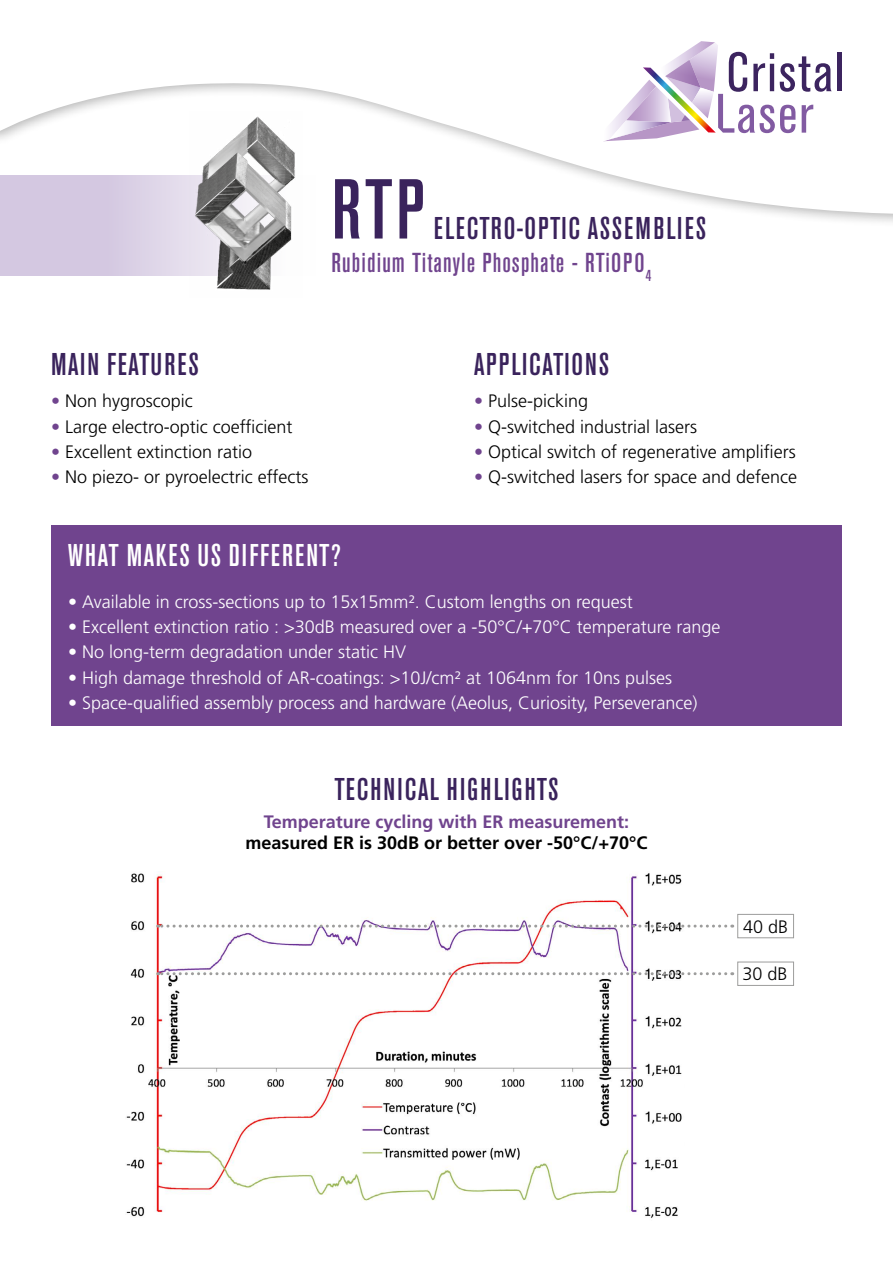
<style>
.page{position:relative;width:893px;height:1263px;background:#fff}
.page>*{position:absolute;margin:0;border:0;box-sizing:border-box;transform-origin:0 0}
.t1{font:500 condensed 84px "Akzidenz Grotesk BQ";color:#3a235c}
.t2{font:500 condensed 31.2px "Akzidenz Grotesk BQ";letter-spacing:.06em;color:#3a235c}
.t3{font:500 condensed 31.2px "Akzidenz Grotesk BQ";letter-spacing:.05em;color:#fff}
.t4{font:500 condensed 27.15px "Akzidenz Grotesk BQ";letter-spacing:.04em;color:#70448e}
.t5{font:300 18px "Frutiger LT Std";color:#fff}
.t6{font:300 18px "Frutiger LT Std";color:#000}
.t7{font:700 18px "Frutiger LT Std";color:#000}
.t8{font:700 18px "Frutiger LT Std";color:#70448e}
.s1{color:#70448e}
</style>
<div class="page">
<svg style="left:0;top:83px;width:893px;height:136px"></svg>
<img style="left:126px;top:873px;width:558px;height:345px">
<svg style="left:0;top:175px;width:315px;height:101px;background:#dad0e5"></svg>
<div style="left:837px;top:52px;width:5px;height:39px;background:#3c245f"></div>
<svg style="left:603px;top:41px;width:229px;height:100px"></svg>
<img style="left:189px;top:112px;width:113px;height:178px">
<div style="left:51px;top:525px;width:791px;height:201px;background:#70448e"></div>
<svg style="left:158px;top:924px;width:568px;height:3px"></svg>
<svg style="left:158px;top:972px;width:568px;height:3px"></svg>
<div style="left:737px;top:914px;width:57px;height:24px;border:1px solid #9d9d9c"></div>
<div style="left:737px;top:962px;width:57px;height:23px;border:1px solid #9d9d9c"></div>
<h1 class="t1" style="left:332px;top:162px;width:94px">RTP</h1>
<h3 class="t4" style="left:332px;top:247px;width:321px">Rubidium Titanyle Phosphate - RTiOPO<sub>4</sub></h3>
<h2 class="t2" style="left:434px;top:210px;width:274px">ELECTRO-OPTIC ASSEMBLIES</h2>
<h2 class="t2" style="left:51px;top:346px;width:149px">MAIN FEATURES</h2>
<p class="t6" style="left:51px;top:391px;width:143px"><span class="s1">•</span> Non hygroscopic</p>
<p class="t6" style="left:51px;top:416px;width:243px"><span class="s1">•</span> Large electro-optic coefficient</p>
<p class="t6" style="left:51px;top:442px;width:202px"><span class="s1">•</span> Excellent extinction ratio</p>
<p class="t6" style="left:51px;top:467px;width:259px"><span class="s1">•</span> No piezo- or pyroelectric effects</p>
<h2 class="t2" style="left:474px;top:346px;width:137px">APPLICATIONS</h2>
<p class="t6" style="left:474px;top:391px;width:116px"><span class="s1">•</span> Pulse-picking</p>
<p class="t6" style="left:474px;top:416px;width:225px"><span class="s1">•</span> Q-switched industrial lasers</p>
<p class="t6" style="left:474px;top:442px;width:323px"><span class="s1">•</span> Optical switch of regenerative amplifiers</p>
<p class="t6" style="left:474px;top:467px;width:325px"><span class="s1">•</span> Q-switched lasers for space and defence</p>
<h2 class="t3" style="left:68px;top:537px;width:274px">WHAT MAKES US DIFFERENT?</h2>
<p class="t5" style="left:68px;top:591px;width:566px">• Available in cross-sections up to 15x15mm². Custom lengths on request</p>
<p class="t5" style="left:68px;top:617px;width:654px">• Excellent extinction ratio : &gt;30dB measured over a -50°C/+70°C temperature range</p>
<p class="t5" style="left:68px;top:642px;width:340px">• No long-term degradation under static HV</p>
<p class="t5" style="left:68px;top:667px;width:606px">• High damage threshold of AR-coatings: &gt;10J/cm² at 1064nm for 10ns pulses</p>
<p class="t5" style="left:68px;top:692px;width:631px">• Space-qualified assembly process and hardware (Aeolus, Curiosity, Perseverance)</p>
<h2 class="t2" style="left:334px;top:771px;width:226px">TECHNICAL HIGHLIGHTS</h2>
<p class="t8" style="left:264px;top:811px;width:367px">Temperature cycling with ER measurement:</p>
<p class="t7" style="left:245px;top:832px;width:403px">measured ER is 30dB or better over -50°C/+70°C</p>
<p class="t6" style="left:743px;top:916px;width:47px">40 dB</p>
<p class="t6" style="left:743px;top:964px;width:47px">30 dB</p>
</div>
